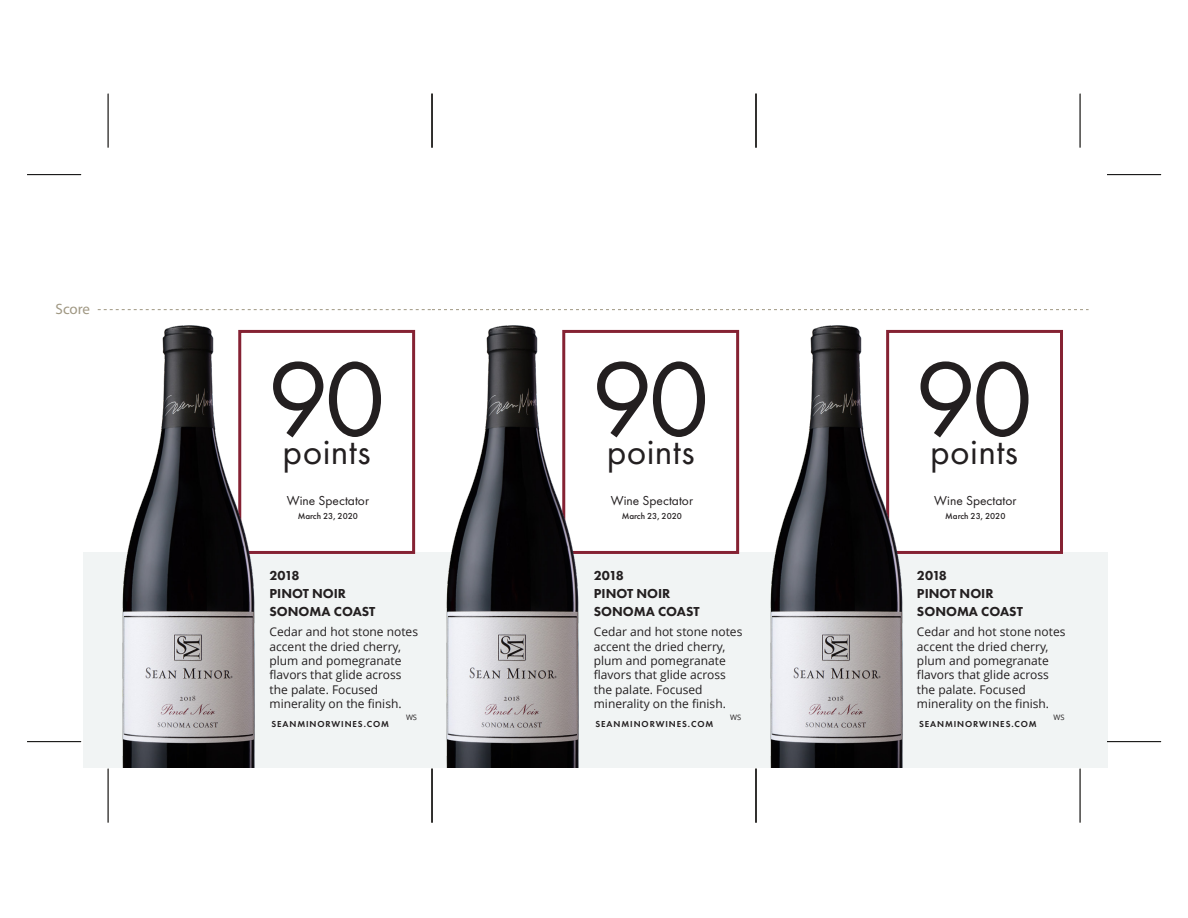
<style>
.page{position:relative;width:1188px;height:918px;background:#fff}
.page>*{position:absolute;margin:0;border:0;box-sizing:border-box;transform-origin:0 0}
.t1{font:109.5px "Futura PT";color:#231f20}
.t2{font:37.5px "Futura PT";letter-spacing:.01em;color:#231f20}
.t3{font:15px "Myriad Pro";letter-spacing:-.005em;color:#a09883}
.t4{font:800 13.5px/18px "Futura PT";color:#231f20}
.t5{font:13.5px "Futura PT";color:#231f20}
.t6{font:12px/14.4px "Open Sans";color:#231f20}
.t7{font:600 9px "Futura PT";letter-spacing:.1em;color:#231f20}
.t8{font:500 9px "Futura PT";color:#231f20}
.t9{font:7.5px "Open Sans";color:#231f20}
</style>
<div class="page">
<div style="left:83px;top:552px;width:1025px;height:216px;background:#f1f4f4"></div>
<div style="left:886px;top:330px;width:177px;height:224px;border:3px solid #852233"></div>
<div style="left:562px;top:330px;width:177px;height:224px;border:3px solid #852233"></div>
<div style="left:238px;top:330px;width:177px;height:224px;border:3px solid #852233"></div>
<img style="left:110px;top:310px;width:196px;height:457px">
<img style="left:432px;top:310px;width:198px;height:457px">
<img style="left:756px;top:310px;width:197px;height:457px">
<hr style="left:108px;top:94px;width:1px;height:54px;background:#000">
<hr style="left:27px;top:174px;width:54px;height:1px;background:#000">
<hr style="left:27px;top:741px;width:54px;height:1px;background:#000">
<hr style="left:108px;top:769px;width:1px;height:54px;background:#000">
<hr style="left:432px;top:94px;width:1px;height:54px;background:#000">
<hr style="left:432px;top:769px;width:1px;height:54px;background:#000">
<hr style="left:756px;top:94px;width:1px;height:54px;background:#000">
<hr style="left:756px;top:769px;width:1px;height:54px;background:#000">
<hr style="left:1080px;top:94px;width:1px;height:54px;background:#000">
<hr style="left:1107px;top:174px;width:54px;height:1px;background:#000">
<hr style="left:1107px;top:741px;width:54px;height:1px;background:#000">
<hr style="left:1080px;top:769px;width:1px;height:54px;background:#000">
<svg style="left:98px;top:309px;width:991px;height:1px"></svg>
<p class="t3" style="left:56px;top:300px;width:36px">Score</p>
<h1 class="t1" style="left:267px;top:334px;width:120px">90</h1>
<h2 class="t2" style="left:283px;top:429px;width:89px">points</h2>
<p class="t5" style="left:287px;top:493px;width:84px">Wine Spectator</p>
<p class="t8" style="left:298px;top:510px;width:62px">March 23, 2020</p>
<h1 class="t1" style="left:591px;top:334px;width:120px">90</h1>
<h2 class="t2" style="left:607px;top:429px;width:89px">points</h2>
<p class="t5" style="left:611px;top:493px;width:84px">Wine Spectator</p>
<p class="t8" style="left:622px;top:510px;width:62px">March 23, 2020</p>
<h1 class="t1" style="left:915px;top:334px;width:120px">90</h1>
<h2 class="t2" style="left:930px;top:429px;width:89px">points</h2>
<p class="t5" style="left:934px;top:493px;width:84px">Wine Spectator</p>
<p class="t8" style="left:945px;top:510px;width:62px">March 23, 2020</p>
<p class="t4" style="left:270px;top:566px;width:107px">2018<br>PINOT NOIR<br>SONOMA COAST</p>
<p class="t6" style="left:270px;top:625px;width:150px">Cedar and hot stone notes accent the dried cherry, plum and pomegranate flavors that glide across the palate. Focused minerality on the finish.</p>
<p class="t9" style="left:406px;top:713px;width:13px">WS</p>
<p class="t4" style="left:594px;top:566px;width:107px">2018<br>PINOT NOIR<br>SONOMA COAST</p>
<p class="t6" style="left:594px;top:625px;width:150px">Cedar and hot stone notes accent the dried cherry, plum and pomegranate flavors that glide across the palate. Focused minerality on the finish.</p>
<p class="t9" style="left:730px;top:713px;width:13px">WS</p>
<p class="t4" style="left:917px;top:566px;width:107px">2018<br>PINOT NOIR<br>SONOMA COAST</p>
<p class="t6" style="left:917px;top:625px;width:150px">Cedar and hot stone notes accent the dried cherry, plum and pomegranate flavors that glide across the palate. Focused minerality on the finish.</p>
<p class="t9" style="left:1053px;top:713px;width:13px">WS</p>
<p class="t7" style="left:271px;top:719px;width:119px">SEANMINORWINES.COM</p>
<p class="t7" style="left:596px;top:719px;width:119px">SEANMINORWINES.COM</p>
<p class="t7" style="left:919px;top:719px;width:119px">SEANMINORWINES.COM</p>
</div>
